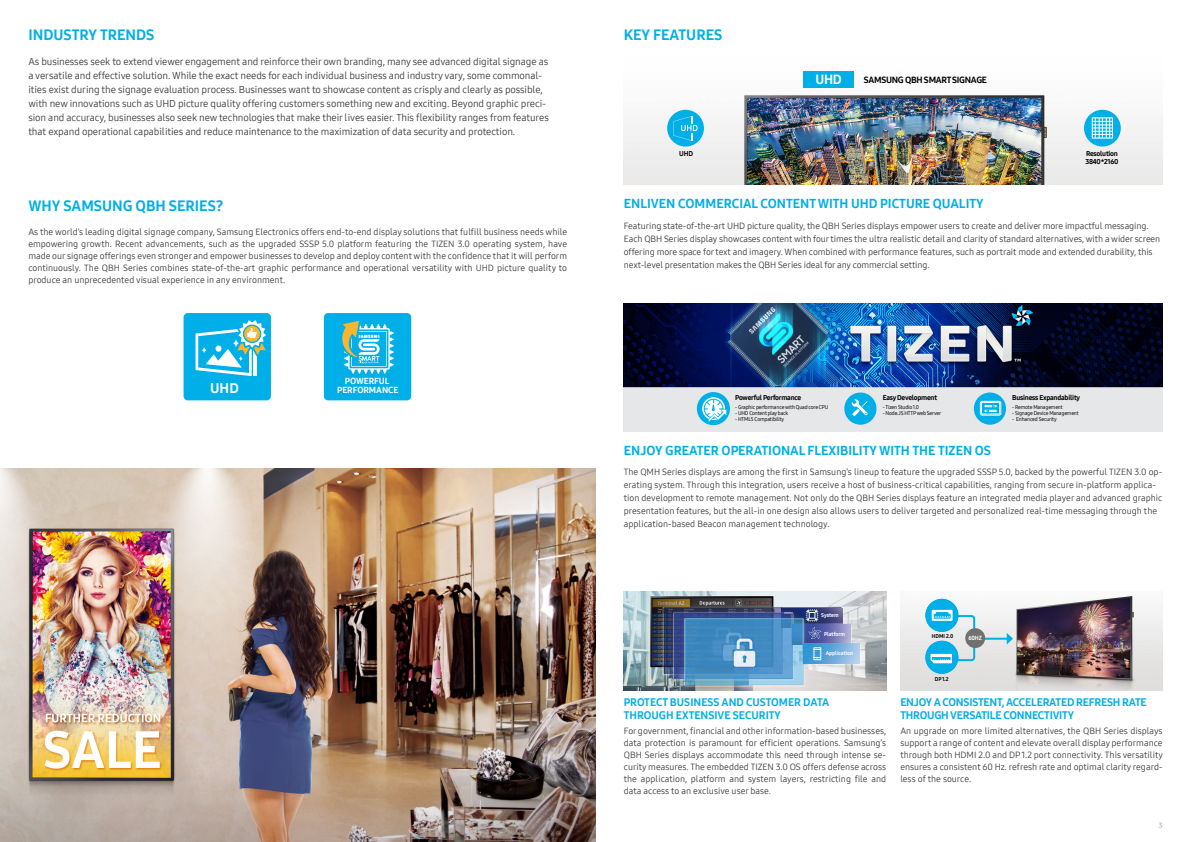
<style>
.page{position:relative;width:1191px;height:842px;background:#fff}
.page>*{position:absolute;margin:0;border:0;box-sizing:border-box;transform-origin:0 0}
.t1{font:15px "Samsung One 800";color:#00afe7}
.t2{font:14.1px "Samsung One 800";color:#fff}
.t3{font:13.3px "Samsung One 800";color:#fff}
.t4{font:13px "Samsung One 800";color:#00afe7}
.t5{font:11px/13px "Samsung One 800";letter-spacing:-.02em;color:#00afe7}
.t6{font:11px/13px "Samsung One 800";color:#00afe7}
.t7{font:10px/14px "Samsung One 400";letter-spacing:-.01em;color:#3e3a39}
.t8{font:9px/12px "Samsung One 400";letter-spacing:-.005em;color:#3e3a39;text-align:justify}
.t9{font:9px "Samsung One 800";letter-spacing:-.03em;color:#000}
.t10{font:8.8px/8.8px "Samsung One 800";color:#fff;text-align:center}
.t11{font:7.5px "Samsung One 400";color:#9fa0a0}
.t12{font:7px/8px "Samsung One 800";letter-spacing:-.03em;color:#000}
.t13{font:6px "Samsung One 800";color:#fff;scale:.96 1}
.t14{font:5.5px "Samsung One 500";letter-spacing:-.03em;color:#000;scale:.96 1}
.t15{font:5.5px "Samsung One 800";color:#fff;scale:.96 1}
.t16{font:5.5px "Samsung One 800";color:#000;scale:.96 1}
</style>
<div class="page">
<img style="left:624px;top:304px;width:538px;height:127px">
<div style="left:697px;top:392px;width:33px;height:33px;background:#00afe7;border-radius:50%"></div>
<svg style="left:702px;top:397px;width:23px;height:23px"></svg>
<div style="left:703px;top:399px;width:20px;height:19px;border:1px solid #00afe7;border-radius:50%"></div>
<svg style="left:704px;top:399px;width:23px;height:24px"></svg>
<div style="left:844px;top:392px;width:32px;height:33px;background:#00afe7;border-radius:50%"></div>
<svg style="left:851px;top:399px;width:16px;height:17px"></svg>
<svg style="left:974px;top:392px;width:32px;height:33px"></svg>
<svg style="left:980px;top:401px;width:21px;height:15px"></svg>
<img style="left:900px;top:596px;width:262px;height:94px">
<div style="left:925px;top:599px;width:33px;height:33px;background:#00afe7;border-radius:50%"></div>
<div style="left:931px;top:610px;width:21px;height:11px;background:#fff"></div>
<div style="left:925px;top:641px;width:33px;height:33px;background:#00afe7;border-radius:50%"></div>
<img style="left:624px;top:591px;width:262px;height:99px">
<img style="left:665px;top:608px;width:116px;height:66px">
<img style="left:664px;top:608px;width:1px;height:66px">
<img style="left:792px;top:607px;width:50px;height:1px">
<img style="left:792px;top:608px;width:50px;height:16px">
<img style="left:676px;top:613px;width:105px;height:61px">
<img style="left:675px;top:613px;width:1px;height:61px">
<svg style="left:674px;top:673px;width:2px;height:6px"></svg>
<img style="left:821px;top:624px;width:29px;height:1px">
<img style="left:821px;top:625px;width:29px;height:18px">
<img style="left:685px;top:619px;width:118px;height:66px">
<img style="left:792px;top:619px;width:10px;height:5px">
<img style="left:686px;top:628px;width:106px;height:51px">
<img style="left:686px;top:619px;width:96px;height:55px">
<svg style="left:781px;top:607px;width:11px;height:21px"></svg>
<img style="left:791px;top:624px;width:11px;height:20px">
<img style="left:792px;top:625px;width:10px;height:19px">
<img style="left:802px;top:643px;width:57px;height:21px">
<img style="left:803px;top:644px;width:56px;height:20px">
<svg style="left:802px;top:609px;width:19px;height:41px"></svg>
<div style="left:813px;top:647px;width:8px;height:13px;border:1px solid #fff"></div>
<img style="left:624px;top:87px;width:538px;height:98px">
<div style="left:803px;top:71px;width:51px;height:16px;background:#00afe7"></div>
<div style="left:667px;top:110px;width:37px;height:37px;background:#00afe7;border-radius:50%"></div>
<svg style="left:673px;top:116px;width:24px;height:25px"></svg>
<div style="left:1084px;top:110px;width:36px;height:37px;background:#00afe7;border-radius:50%"></div>
<div style="left:1091px;top:117px;width:22px;height:22px;border:1px solid #fff"></div>
<svg style="left:1092px;top:118px;width:20px;height:20px"></svg>
<div style="left:183px;top:313px;width:88px;height:87px;background:#00afe7;border-radius:4px"></div>
<svg style="left:195px;top:320px;width:71px;height:56px"></svg>
<div style="left:215px;top:345px;width:6px;height:7px;background:#fff;border-radius:50%"></div>
<div style="left:324px;top:313px;width:87px;height:87px;background:#00afe7;border-radius:4px"></div>
<svg style="left:342px;top:321px;width:52px;height:53px"></svg>
<img style="left:0;top:468px;width:595px;height:374px">
<svg style="left:930px;top:612px;width:46px;height:51px"></svg>
<hr style="left:972px;top:638px;width:36px;height:2px;background:#00afe7">
<svg style="left:1006px;top:633px;width:7px;height:11px"></svg>
<div style="left:965px;top:628px;width:20px;height:20px;background:#727171;border-radius:50%"></div>
<h1 class="t1" style="left:28px;top:25px;width:128px">INDUSTRY TRENDS</h1>
<p class="t7" style="left:28px;top:55px;width:522px">As businesses seek to extend viewer engagement and reinforce their own branding, many see advanced digital signage as a versatile and effective solution. While the exact needs for each individual business and industry vary, some commonal&shy;ities exist during the signage evaluation process. Businesses want to showcase content as crisply and clearly as possible, with new innovations such as UHD picture quality offering customers something new and exciting. Beyond graphic preci&shy;sion and accuracy, businesses also seek new technologies that make their lives easier. This flexibility ranges from features that expand operational capabilities and reduce maintenance to the maximization of data security and protection.</p>
<h1 class="t1" style="left:28px;top:196px;width:197px">WHY SAMSUNG QBH SERIES?</h1>
<p class="t8" style="left:28px;top:226px;width:540px">As the world’s leading digital signage company, Samsung Electronics offers end-to-end display solutions that fulfill business needs while empowering growth. Recent advancements, such as the upgraded SSSP 5.0 platform featuring the TIZEN 3.0 operating system, have made our signage offerings even stronger and empower businesses to develop and deploy content with the confidence that it will perform continuously. The QBH Series combines state-of-the-art graphic performance and operational versatility with UHD picture quality to produce an unprecedented visual experience in any environment.</p>
<p class="t10" style="left:332px;top:377px;width:46px">POWERFUL</p>
<p class="t10" style="left:337px;top:377px;width:63px">POWERFUL<br>PERFORMANCE</p>
<h2 class="t2" style="left:210px;top:379px;width:30px">UHD</h2>
<h2 class="t2" style="left:223px;top:379px;width:30px">UHD</h2>
<p class="t10" style="left:324px;top:385px;width:63px">PERFORMANCE</p>
<h1 class="t1" style="left:624px;top:25px;width:100px">KEY FEATURES</h1>
<h3 class="t3" style="left:815px;top:70px;width:28px">UHD</h3>
<p class="t9" style="left:864px;top:73px;width:125px">SAMSUNG QBH SMART SIGNAGE</p>
<p class="t12" style="left:679px;top:150px;width:15px">UHD</p>
<p class="t12" style="left:1085px;top:150px;width:35px">Resolution<br>3840*2160</p>
<h3 class="t4" style="left:624px;top:195px;width:361px">ENLIVEN COMMERCIAL CONTENT WITH UHD PICTURE QUALITY</h3>
<p class="t8" style="left:624px;top:219px;width:538px;line-height:13px;text-align:left">Featuring state-of-the-art UHD picture quality, the QBH Series displays empower users to create and deliver more impactful messaging.<br>Each QBH Series display showcases content with four times the ultra realistic detail and clarity of standard alternatives, with a wider screen offering more space for text and imagery. When combined with performance features, such as portrait mode and extended durability, this next-level presentation makes the QBH Series ideal for any commercial setting.</p>
<p class="t12" style="left:735px;top:394px;width:68px">Powerful Performance</p>
<p class="t14" style="left:735px;top:403px;width:99px">- Graphic performance with Quad core CPU</p>
<p class="t14" style="left:735px;top:409px;width:57px">- UHD Content play back</p>
<p class="t14" style="left:735px;top:415px;width:53px">- HTML5 Compatibility</p>
<p class="t12" style="left:882px;top:394px;width:56px">Easy Development</p>
<p class="t14" style="left:882px;top:403px;width:39px">- Tizen Studio 1.0</p>
<p class="t14" style="left:882px;top:409px;width:63px">- Node.JS HTTP web Server</p>
<h3 class="t4" style="left:624px;top:441px;width:368px">ENJOY GREATER OPERATIONAL FLEXIBILITY WITH THE TIZEN OS</h3>
<p class="t12" style="left:1012px;top:394px;width:69px">Business Expandability</p>
<p class="t14" style="left:1012px;top:403px;width:54px">- Remote Management</p>
<p class="t14" style="left:1012px;top:409px;width:71px">- Signage Device Management</p>
<p class="t14" style="left:1012px;top:415px;width:48px">- Enhanced Security</p>
<p class="t8" style="left:624px;top:465px;width:540px;line-height:13px;text-align:left">The QMH Series displays are among the first in Samsung’s lineup to feature the upgraded SSSP 5.0, backed by the powerful TIZEN 3.0 op&shy;erating system. Through this integration, users receive a host of business-critical capabilities, ranging from secure in-platform applica&shy;tion development to remote management. Not only do the QBH Series displays feature an integrated media player and advanced graphic presentation features, but the all-in one design also allows users to deliver targeted and personalized real-time messaging through the application-based Beacon management technology.</p>
<p class="t15" style="left:821px;top:611px;width:20px">System</p>
<p class="t15" style="left:824px;top:630px;width:23px">Platform</p>
<p class="t15" style="left:826px;top:649px;width:30px">Application</p>
<p class="t6" style="left:624px;top:696px;width:207px">PROTECT BUSINESS AND CUSTOMER DATA<br>THROUGH EXTENSIVE SECURITY</p>
<p class="t8" style="left:624px;top:725px;width:264px">For government, financial and other information-based businesses, data protection is paramount for efficient operations. Samsung’s QBH Series displays accommodate this need through intense se&shy;curity measures. The embedded TIZEN 3.0 OS offers defense across the application, platform and system layers, restricting file and data access to an exclusive user base.</p>
<p class="t16" style="left:931px;top:632px;width:24px">HDMI 2.0</p>
<p class="t16" style="left:934px;top:675px;width:16px">DP 1.2</p>
<p class="t13" style="left:968px;top:634px;width:15px">60HZ</p>
<p class="t5" style="left:900px;top:696px;width:248px">ENJOY A CONSISTENT, ACCELERATED REFRESH RATE<br>THROUGH VERSATILE CONNECTIVITY</p>
<p class="t8" style="left:900px;top:725px;width:264px">An upgrade on more limited alternatives, the QBH Series displays support a range of content and elevate overall display performance through both HDMI 2.0 and DP 1.2 port connectivity. This versatility ensures a consistent 60 Hz. refresh rate and optimal clarity regard&shy;less of the source.</p>
<p class="t11" style="left:1158px;top:820px;width:6px">3</p>
</div>
